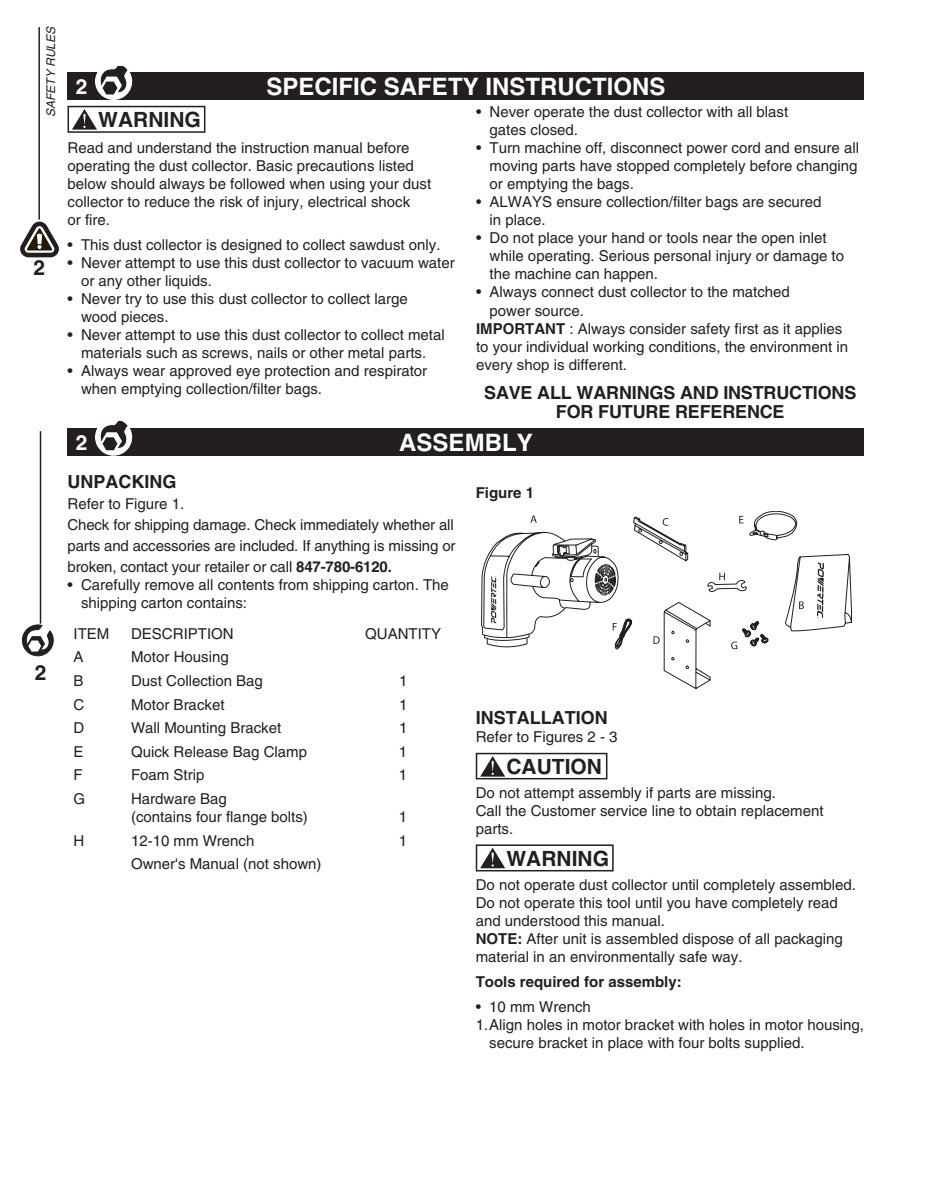
<style>
.page{position:relative;width:932px;height:1202px;background:#fff}
.page>*{position:absolute;margin:0;border:0;box-sizing:border-box;transform-origin:0 0}
.t1{font:700 24px "Helvetica";color:#fff}
.t2{font:700 21px "Helvetica";color:#231f20}
.t3{font:700 21px "Helvetica";color:#fff}
.t4{font:700 18px/19.5px "Helvetica";letter-spacing:-.01em;color:#231f20;text-align:center}
.t5{font:15px/18px "Helvetica";color:#231f20}
.t6{font:700 15px "Helvetica";color:#231f20}
.t7{font:italic 12px "Helvetica";color:#231f20}
.s1{font-weight:700}
</style>
<div class="page">
<div style="left:68px;top:428px;width:796px;height:27px;background:#231f20"></div>
<svg style="left:95px;top:422px;width:37px;height:34px"></svg>
<svg style="left:22px;top:624px;width:32px;height:32px"></svg>
<hr style="left:40px;top:431px;width:1px;height:192px;background:#231f20">
<hr style="left:38px;top:27px;width:2px;height:192px;background:#231f20">
<svg style="left:20px;top:221px;width:39px;height:37px"></svg>
<div style="left:68px;top:72px;width:796px;height:27px;background:#231f20"></div>
<svg style="left:95px;top:66px;width:37px;height:34px"></svg>
<div style="left:68px;top:106px;width:137px;height:27px;border:2px solid #231f20"></div>
<svg style="left:72px;top:109px;width:25px;height:21px"></svg>
<svg style="left:481px;top:511px;width:370px;height:177px"></svg>
<div style="left:476px;top:753px;width:131px;height:26px;border:2px solid #231f20"></div>
<svg style="left:480px;top:756px;width:25px;height:20px"></svg>
<div style="left:476px;top:844px;width:137px;height:27px;border:2px solid #231f20"></div>
<svg style="left:480px;top:847px;width:25px;height:21px"></svg>
<p class="t7" style="left:44px;top:117px;width:92px;rotate:-90deg">SAFETY RULES</p>
<h2 class="t2" style="left:33px;top:255px;width:13px">2</h2>
<h2 class="t2" style="left:35px;top:659px;width:13px">2</h2>
<h2 class="t3" style="left:76px;top:74px;width:13px">2</h2>
<h1 class="t1" style="left:266px;top:72px;width:400px">SPECIFIC SAFETY INSTRUCTIONS</h1>
<h2 class="t2" style="left:98px;top:107px;width:104px">WARNING</h2>
<p class="t5" style="left:68px;top:139px;width:365px">Read and understand the instruction manual before operating the dust collector. Basic precautions listed below should always be followed when using your dust collector to reduce the risk of injury, electrical shock<br>or fire.</p>
<p class="t5" style="left:68px;top:236px;width:374px">• This dust collector is designed to collect sawdust only.</p>
<p class="t5" style="left:81px;top:254px;width:375px;text-indent:-14px">• Never attempt to use this dust collector to vacuum water or any other liquids.</p>
<p class="t5" style="left:81px;top:290px;width:328px;text-indent:-14px">• Never try to use this dust collector to collect large wood pieces.</p>
<p class="t5" style="left:68px;top:326px;width:378px;text-align:center">• Never attempt to use this dust collector to collect metal materials such as screws, nails or other metal parts.</p>
<p class="t5" style="left:81px;top:362px;width:347px;text-indent:-14px">• Always wear approved eye protection and respirator when emptying collection/filter bags.</p>
<p class="t5" style="left:489px;top:103px;width:300px;text-indent:-14px">• Never operate the dust collector with all blast gates closed.</p>
<p class="t5" style="left:489px;top:139px;width:371px;text-align:justify;text-indent:-14px">• Turn machine off, disconnect power cord and ensure all moving parts have stopped completely before changing or emptying the bags.</p>
<p class="t5" style="left:489px;top:193px;width:333px;text-indent:-14px">• ALWAYS ensure collection/filter bags are secured in place.</p>
<p class="t5" style="left:489px;top:229px;width:356px;text-indent:-14px">• Do not place your hand or tools near the open inlet while operating. Serious personal injury or damage to the machine can happen.</p>
<p class="t5" style="left:476px;top:283px;width:315px">• Always connect dust collector to the matched</p>
<p class="t5" style="left:489px;top:301px;width:96px">power source.</p>
<p class="t5" style="left:476px;top:319px;width:367px"><span class="s1">IMPORTANT</span> : Always consider safety first as it applies</p>
<p class="t5" style="left:476px;top:337px;width:373px">to your individual working conditions, the environment in</p>
<p class="t5" style="left:476px;top:355px;width:152px">every shop is different.</p>
<p class="t4" style="left:484px;top:382px;width:374px">SAVE ALL WARNINGS AND INSTRUCTIONS<br>FOR FUTURE REFERENCE</p>
<h2 class="t3" style="left:76px;top:429px;width:13px">2</h2>
<h1 class="t1" style="left:399px;top:428px;width:135px">ASSEMBLY</h1>
<p class="t4" style="left:68px;top:472px;width:110px">UNPACKING</p>
<p class="t5" style="left:68px;top:493px;width:389px;line-height:21px">Refer to Figure 1.<br>Check for shipping damage. Check immediately whether all parts and accessories are included. If anything is missing or broken, contact your retailer or call <span class="s1">847-780-6120.</span></p>
<p class="t5" style="left:81px;top:576px;width:369px;text-indent:-14px">• Carefully remove all contents from shipping carton. The shipping carton contains:</p>
<p class="t5" style="left:74px;top:624px;width:37px">ITEM</p>
<p class="t5" style="left:131px;top:624px;width:104px">DESCRIPTION</p>
<p class="t5" style="left:365px;top:624px;width:77px">QUANTITY</p>
<p class="t5" style="left:74px;top:648px;width:12px">A</p>
<p class="t5" style="left:131px;top:648px;width:99px">Motor Housing</p>
<p class="t5" style="left:74px;top:671px;width:12px">B</p>
<p class="t5" style="left:131px;top:671px;width:133px">Dust Collection Bag</p>
<p class="t5" style="left:399px;top:671px;width:10px">1</p>
<p class="t5" style="left:73px;top:695px;width:12px">C</p>
<p class="t5" style="left:131px;top:695px;width:95px">Motor Bracket</p>
<p class="t5" style="left:399px;top:695px;width:10px">1</p>
<p class="t5" style="left:73px;top:719px;width:12px">D</p>
<p class="t5" style="left:131px;top:719px;width:152px">Wall Mounting Bracket</p>
<p class="t5" style="left:399px;top:719px;width:10px">1</p>
<p class="t5" style="left:73px;top:742px;width:12px">E</p>
<p class="t5" style="left:131px;top:742px;width:177px">Quick Release Bag Clamp</p>
<p class="t5" style="left:399px;top:742px;width:10px">1</p>
<p class="t5" style="left:73px;top:766px;width:11px">F</p>
<p class="t5" style="left:131px;top:766px;width:75px">Foam Strip</p>
<p class="t5" style="left:399px;top:766px;width:10px">1</p>
<p class="t5" style="left:73px;top:789px;width:13px">G</p>
<p class="t5" style="left:131px;top:789px;width:178px">Hardware Bag<br>(contains four flange bolts)</p>
<p class="t5" style="left:399px;top:807px;width:10px">1</p>
<p class="t5" style="left:73px;top:831px;width:12px">H</p>
<p class="t5" style="left:131px;top:831px;width:125px">12-10 mm Wrench</p>
<p class="t5" style="left:399px;top:831px;width:10px">1</p>
<p class="t5" style="left:131px;top:855px;width:192px">Owner's Manual (not shown)</p>
<p class="t6" style="left:476px;top:483px;width:60px">Figure 1</p>
<p class="t4" style="left:476px;top:707px;width:133px">INSTALLATION</p>
<p class="t5" style="left:476px;top:727px;width:143px">Refer to Figures 2 - 3</p>
<h2 class="t2" style="left:506px;top:754px;width:97px">CAUTION</h2>
<p class="t5" style="left:476px;top:783px;width:349px">Do not attempt assembly if parts are missing.<br>Call the Customer service line to obtain replacement parts.</p>
<h2 class="t2" style="left:506px;top:846px;width:104px">WARNING</h2>
<p class="t5" style="left:476px;top:876px;width:382px">Do not operate dust collector until completely assembled.<br>Do not operate this tool until you have completely read and understood this manual.<br><span class="s1">NOTE:</span> After unit is assembled dispose of all packaging material in an environmentally safe way.</p>
<p class="t6" style="left:476px;top:972px;width:207px">Tools required for assembly:</p>
<p class="t5" style="left:476px;top:997px;width:117px">• 10 mm Wrench</p>
<p class="t5" style="left:476px;top:1015px;width:390px">1.Align holes in motor bracket with holes in motor housing,</p>
<p class="t5" style="left:489px;top:1033px;width:317px">secure bracket in place with four bolts supplied.</p>
</div>
